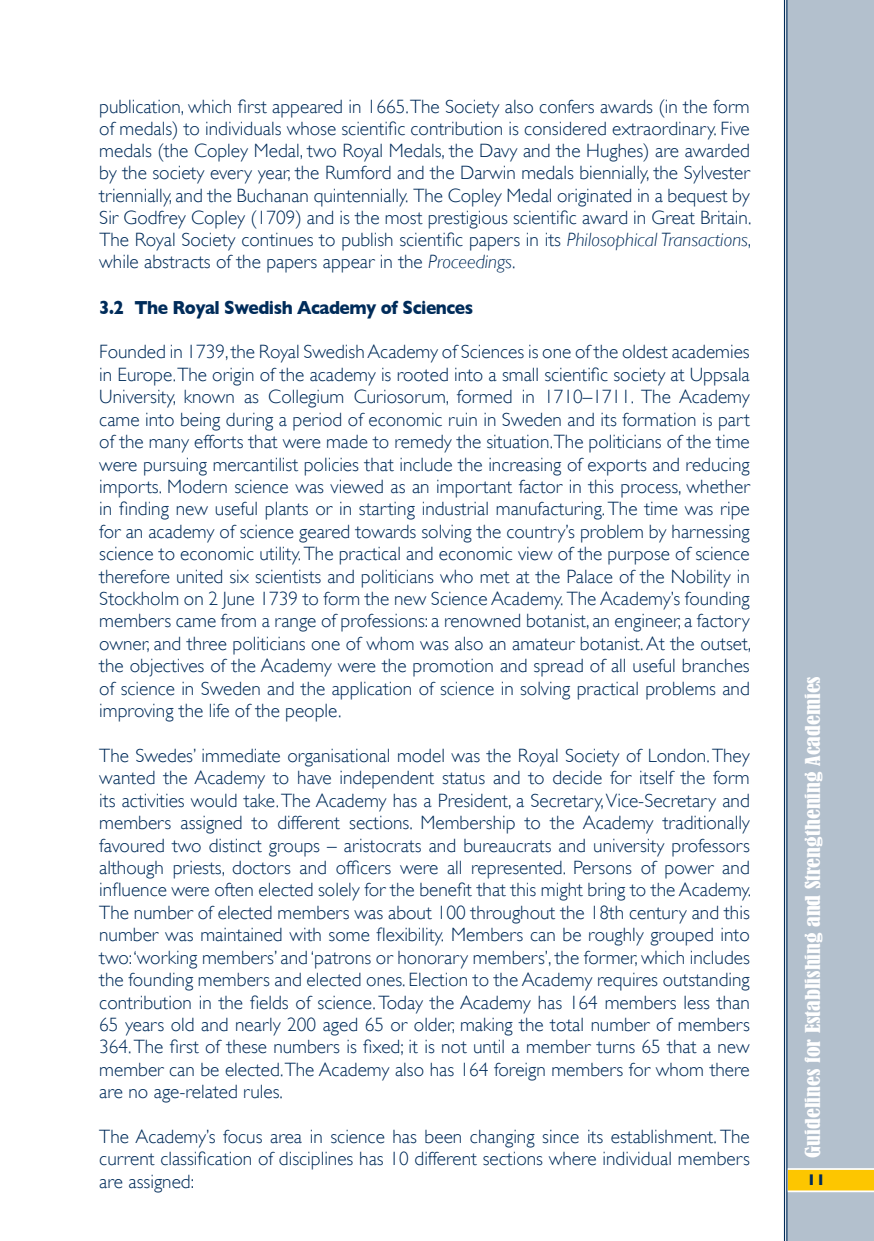
<style>
.page{position:relative;width:874px;height:1241px;background:#fff}
.page>*{position:absolute;margin:0;border:0;box-sizing:border-box;transform-origin:0 0}
.t1{font:300 19.25px/22.4px "Gill Sans";color:#002c5a;text-align:justify}
.t2{font:condensed 19.25px "Bernard";color:#fff;scale:1.15 1}
.t3{font:700 19.25px "Gill Sans";letter-spacing:-.025em;color:#002c5a;scale:.9 1}
.t4{font:700 15.75px "Gill Sans";color:#002c5a}
.s1{font-style:italic}
</style>
<div class="page">
<div style="left:786px;top:0;width:87px;height:1240px;background:#b3c0cd"></div>
<svg style="left:787px;top:1167px;width:86px;height:24px;background:#f8ca23"></svg>
<hr style="left:785px;top:0;width:2px;height:1240px;background:#002c5a">
<hr style="left:783px;top:0;width:1px;height:1240px;background:#002c5a">
<p class="t1" style="left:99px;top:95px;width:653px">publication, which first appeared in 1665.The Society also confers awards (in the form of medals) to individuals whose scientific contribution is considered extraordinary. Five medals (the Copley Medal, two Royal Medals, the Davy and the Hughes) are awarded by the society every year, the Rumford and the Darwin medals biennially, the Sylvester triennially, and the Buchanan quintennially. The Copley Medal originated in a bequest by Sir Godfrey Copley (1709) and is the most prestigious scientific award in Great Britain.<br>The Royal Society continues to publish scientific papers in its <span class="s1">Philosophical Transactions</span>, while abstracts of the papers appear in the <span class="s1">Proceedings</span>.</p>
<p class="t3" style="left:99px;top:296px;width:417px">3.2 The Royal Swedish Academy of Sciences</p>
<p class="t1" style="left:99px;top:341px;width:653px">Founded in 1739, the Royal Swedish Academy of Sciences is one of the oldest academies in Europe.The origin of the academy is rooted into a small scientific society at Uppsala University, known as Collegium Curiosorum, formed in 1710–1711. The Academy came into being during a period of economic ruin in Sweden and its formation is part of the many efforts that were made to remedy the situation.The politicians of the time were pursuing mercantilist policies that include the increasing of exports and reducing imports. Modern science was viewed as an important factor in this process, whether in finding new useful plants or in starting industrial manufacturing.The time was ripe for an academy of science geared towards solving the country’s problem by harnessing science to economic utility. The practical and economic view of the purpose of science therefore united six scientists and politicians who met at the Palace of the Nobility in Stockholm on 2 June 1739 to form the new Science Academy. The Academy’s founding members came from a range of professions: a renowned botanist, an engineer, a factory owner, and three politicians one of whom was also an amateur botanist. At the outset, the objectives of the Academy were the promotion and spread of all useful branches of science in Sweden and the application of science in solving practical problems and improving the life of the people.</p>
<p class="t1" style="left:99px;top:744px;width:653px">The Swedes’ immediate organisational model was the Royal Society of London. They wanted the Academy to have independent status and to decide for itself the form its activities would take. The Academy has a President, a Secretary, Vice-Secretary and members assigned to different sections. Membership to the Academy traditionally favoured two distinct groups – aristocrats and bureaucrats and university professors although priests, doctors and officers were all represented. Persons of power and influence were often elected solely for the benefit that this might bring to the Academy.<br>The number of elected members was about 100 throughout the 18th century and this number was maintained with some flexibility. Members can be roughly grouped into two: ‘working members’ and ‘patrons or honorary members’, the former, which includes the founding members and elected ones. Election to the Academy requires outstanding contribution in the fields of science.Today the Academy has 164 members less than 65 years old and nearly 200 aged 65 or older, making the total number of members 364.The first of these numbers is fixed; it is not until a member turns 65 that a new member can be elected. The Academy also has 164 foreign members for whom there are no age-related rules.</p>
<p class="t1" style="left:99px;top:1125px;width:651px">The Academy’s focus area in science has been changing since its establishment. The current classification of disciplines has 10 different sections where individual members are assigned:</p>
<p class="t2" style="left:801px;top:1157px;width:420px;rotate:-90deg">Guidelines for Establishing and Strengthening Academies</p>
<p class="t4" style="left:806px;top:1170px;width:8px">11</p>
</div>
